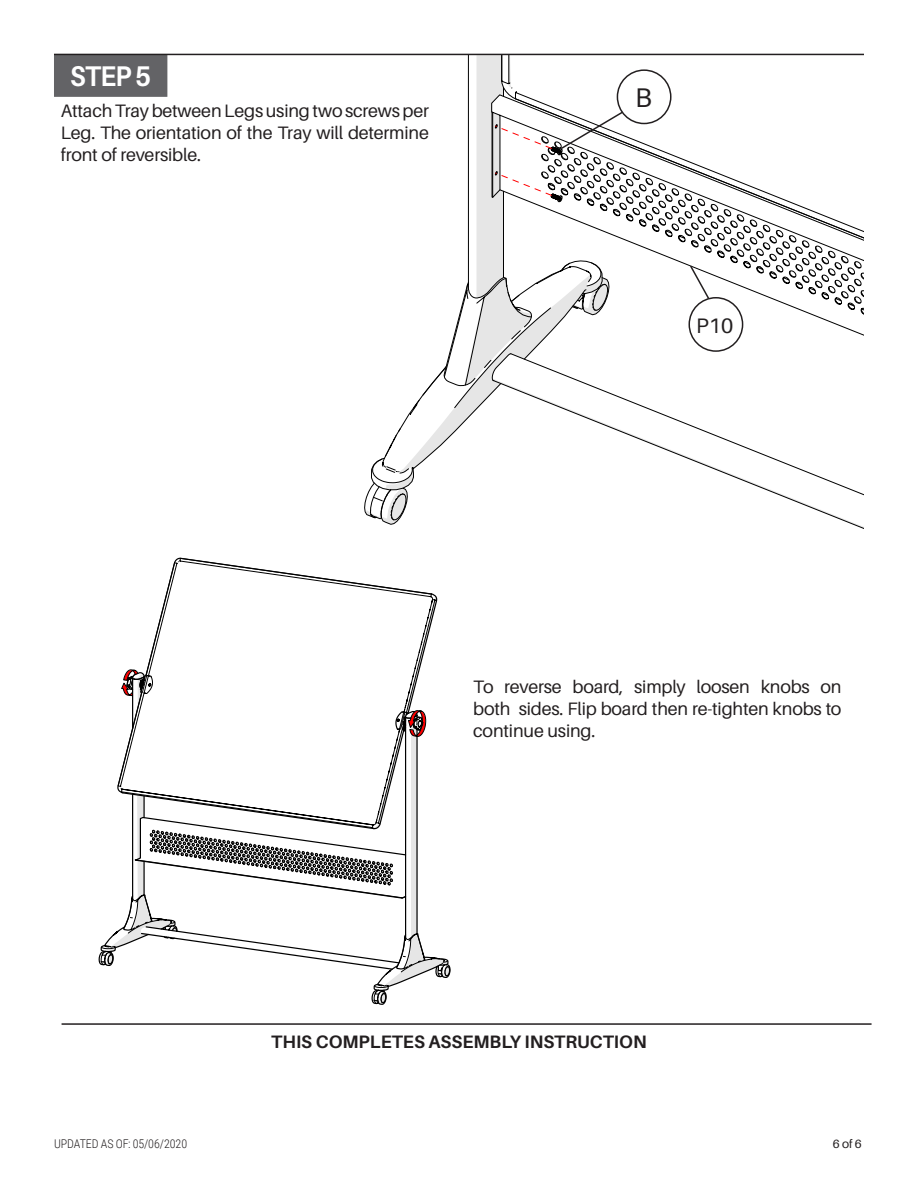
<style>
.page{position:relative;width:918px;height:1188px;background:#fff}
.page>*{position:absolute;margin:0;border:0;box-sizing:border-box;transform-origin:0 0}
.Section_Title_Headin{font:700 28.5px "Aileron";color:#fff;scale:.9 1}
.t1{font:27px "Aileron";color:#231f20}
.t2{font:21px "Aileron";color:#231f20}
.t3{font:18px/21.6px "Aileron";letter-spacing:-.01em;color:#231f20;text-align:justify}
.t4{font:700 18px "Aileron";color:#231f20}
.Version{font:300 12px "Roboto Condensed";letter-spacing:-.005em;color:#231f20}
.parts_needed_center{font:12px "Aileron";color:#231f20}
</style>
<div class="page">
<svg style="left:609px;top:392px;width:255px;height:137px"></svg>
<svg style="left:639px;top:245px;width:225px;height:97px"></svg>
<svg style="left:639px;top:55px;width:225px;height:190px"></svg>
<svg style="left:415px;top:369px;width:188px;height:56px"></svg>
<div style="left:54px;top:54px;width:113px;height:43px;background:#636366;border:2px solid #636366"></div>
<hr style="left:54px;top:54px;width:810px;height:1px;background:#231f20">
<div style="left:689px;top:298px;width:54px;height:53px;background:#fff;border-radius:50%"></div>
<div style="left:688px;top:297px;width:55px;height:55px;border:2px solid #231f20;border-radius:50%"></div>
<hr style="left:62px;top:1023px;width:810px;height:2px;background:#231f20">
<svg style="left:443px;top:55px;width:196px;height:332px"></svg>
<svg style="left:689px;top:264px;width:22px;height:36px"></svg>
<svg style="left:98px;top:830px;width:353px;height:195px"></svg>
<svg style="left:364px;top:405px;width:118px;height:120px"></svg>
<svg style="left:117px;top:557px;width:321px;height:273px"></svg>
<svg style="left:121px;top:666px;width:305px;height:75px"></svg>
<div style="left:617px;top:70px;width:54px;height:54px;background:#fff;border-radius:50%"></div>
<div style="left:617px;top:69px;width:55px;height:55px;border:2px solid #231f20;border-radius:50%"></div>
<p class="Section_Title_Headin" style="left:70px;top:61px;width:92px">STEP 5</p>
<p class="t3" style="left:61px;top:101px;width:370px">Attach Tray between Legs using two screws per Leg. The orientation of the Tray will determine front of reversible.</p>
<p class="t1" style="left:635px;top:83px;width:18px">B</p>
<p class="t2" style="left:696px;top:314px;width:38px">P10</p>
<p class="t3" style="left:473px;top:676px;width:370px">To reverse board, simply loosen knobs on both sides. Flip board then re-tighten knobs to continue using.</p>
<p class="t4" style="left:271px;top:1032px;width:377px">THIS COMPLETES ASSEMBLY INSTRUCTION</p>
<p class="Version" style="left:54px;top:1135px;width:135px">UPDATED AS OF: 05/06/2020</p>
<p class="parts_needed_center" style="left:833px;top:1137px;width:31px">6 of 6</p>
</div>
